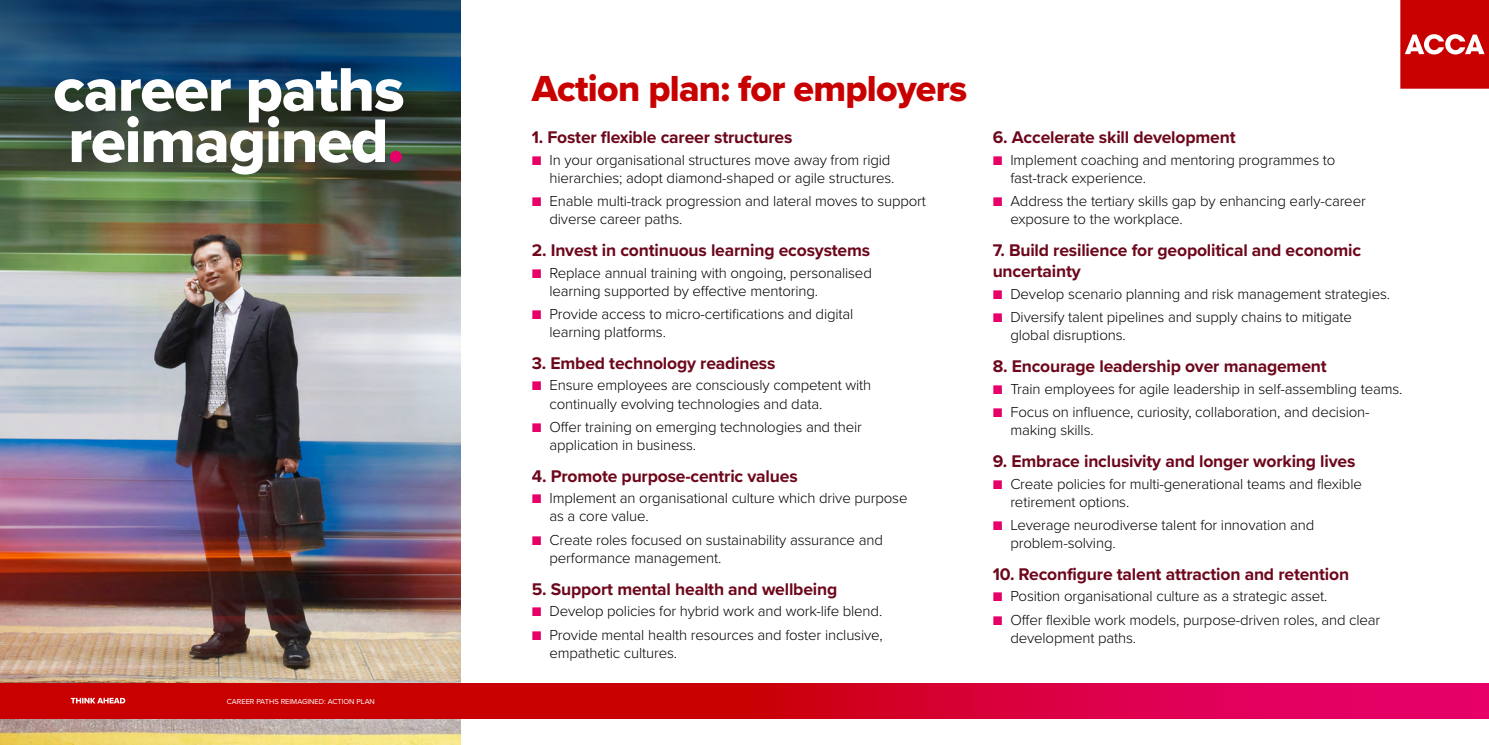
<style>
.page{position:relative;width:1489px;height:745px;background:#fff}
.page>*{position:absolute;margin:0;border:0;box-sizing:border-box;transform-origin:0 0}
.BIG_CHAPTER_HEADING__H1{font:63.75px/51.2px "Proxima Nova Extrabld";letter-spacing:-.02em;color:#fff}
.CHAPTER_HEADING__H2{font:37.5px "Proxima Nova Extrabld";letter-spacing:-.02em;color:#c80000}
.SUB_HEADING__H3{font:700 17.5px/21.2px "Proxima Nova";letter-spacing:-.01em;color:#6d071b}
.BULLETED_LIST__P{font:300 15px/18px "Proxima Nova";letter-spacing:-.01em;color:#000}
.BULLETED_LIST_LAST__P{font:300 15px/18px "Proxima Nova";letter-spacing:-.01em;color:#000}
.t1{font:7.5px "Proxima Nova";color:#fff}
.s1{color:#e60068}
</style>
<div class="page">
<img style="left:0;top:216px;width:461px;height:528px">
<svg style="left:0;top:0;width:461px;height:216px;background:#2d4b4f"></svg>
<svg style="left:1400px;top:0;width:88px;height:89px;background:#cd1b1b"></svg>
<svg style="left:0;top:682px;width:1488px;height:36px;background:#d20628"></svg>
<svg style="left:71px;top:697px;width:54px;height:6px"></svg>
<h1 class="BIG_CHAPTER_HEADING__H1" style="left:53px;top:63px;width:353px">career paths reimagined<span class="s1">.</span></h1>
<h2 class="CHAPTER_HEADING__H2" style="left:531px;top:60px;width:437px">Action plan: for employers</h2>
<h3 class="SUB_HEADING__H3" style="left:531px;top:126px;width:262px">1. Foster flexible career structures</h3>
<p class="BULLETED_LIST__P" style="left:531px;top:150px;width:364px;text-align:right"><span class="s1">■</span> In your organisational structures move away from rigid hierarchies; adopt diamond-shaped or agile structures.</p>
<p class="BULLETED_LIST_LAST__P" style="left:549px;top:191px;width:378px;text-indent:-18px"><span class="s1">■</span> Enable multi-track progression and lateral moves to support diverse career paths.</p>
<h3 class="SUB_HEADING__H3" style="left:531px;top:239px;width:340px">2. Invest in continuous learning ecosystems</h3>
<p class="BULLETED_LIST__P" style="left:549px;top:262px;width:324px;text-indent:-18px"><span class="s1">■</span> Replace annual training with ongoing, personalised learning supported by effective mentoring.</p>
<p class="BULLETED_LIST_LAST__P" style="left:549px;top:304px;width:305px;text-indent:-18px"><span class="s1">■</span> Provide access to micro-certifications and digital learning platforms.</p>
<h3 class="SUB_HEADING__H3" style="left:531px;top:352px;width:245px">3. Embed technology readiness</h3>
<p class="BULLETED_LIST__P" style="left:549px;top:375px;width:323px;text-indent:-18px"><span class="s1">■</span> Ensure employees are consciously competent with continually evolving technologies and data.</p>
<p class="BULLETED_LIST_LAST__P" style="left:549px;top:417px;width:314px;text-indent:-18px"><span class="s1">■</span> Offer training on emerging technologies and their application in business.</p>
<h3 class="SUB_HEADING__H3" style="left:531px;top:464px;width:267px">4. Promote purpose-centric values</h3>
<p class="BULLETED_LIST__P" style="left:549px;top:488px;width:359px;text-indent:-18px"><span class="s1">■</span> Implement an organisational culture which drive purpose as a core value.</p>
<p class="BULLETED_LIST_LAST__P" style="left:549px;top:529px;width:335px;text-indent:-18px"><span class="s1">■</span> Create roles focused on sustainability assurance and performance management.</p>
<h3 class="SUB_HEADING__H3" style="left:531px;top:577px;width:307px">5. Support mental health and wellbeing</h3>
<p class="BULLETED_LIST__P" style="left:531px;top:601px;width:352px"><span class="s1">■</span> Develop policies for hybrid work and work-life blend.</p>
<p class="BULLETED_LIST_LAST__P" style="left:549px;top:624px;width:334px;text-indent:-18px"><span class="s1">■</span> Provide mental health resources and foster inclusive, empathetic cultures.</p>
<p class="t1" style="left:227px;top:695px;width:149px">CAREER PATHS REIMAGINED: ACTION PLAN</p>
<h3 class="SUB_HEADING__H3" style="left:992px;top:126px;width:244px">6. Accelerate skill development</h3>
<p class="BULLETED_LIST__P" style="left:1010px;top:150px;width:326px;text-indent:-18px"><span class="s1">■</span> Implement coaching and mentoring programmes to fast-track experience.</p>
<p class="BULLETED_LIST_LAST__P" style="left:1010px;top:191px;width:357px;text-indent:-18px"><span class="s1">■</span> Address the tertiary skills gap by enhancing early-career exposure to the workplace.</p>
<h3 class="SUB_HEADING__H3" style="left:992px;top:239px;width:370px">7. Build resilience for geopolitical and economic uncertainty</h3>
<p class="BULLETED_LIST__P" style="left:992px;top:284px;width:399px"><span class="s1">■</span> Develop scenario planning and risk management strategies.</p>
<p class="BULLETED_LIST_LAST__P" style="left:1010px;top:307px;width:343px;text-indent:-18px"><span class="s1">■</span> Diversify talent pipelines and supply chains to mitigate global disruptions.</p>
<h3 class="SUB_HEADING__H3" style="left:992px;top:355px;width:335px">8. Encourage leadership over management</h3>
<p class="BULLETED_LIST__P" style="left:992px;top:378px;width:411px"><span class="s1">■</span> Train employees for agile leadership in self-assembling teams.</p>
<p class="BULLETED_LIST_LAST__P" style="left:1010px;top:402px;width:361px;text-indent:-18px"><span class="s1">■</span> Focus on influence, curiosity, collaboration, and decision&shy;making skills.</p>
<h3 class="SUB_HEADING__H3" style="left:992px;top:450px;width:364px">9. Embrace inclusivity and longer working lives</h3>
<p class="BULLETED_LIST__P" style="left:1010px;top:473px;width:353px;text-indent:-18px"><span class="s1">■</span> Create policies for multi-generational teams and flexible retirement options.</p>
<p class="BULLETED_LIST_LAST__P" style="left:1010px;top:515px;width:305px;text-indent:-18px"><span class="s1">■</span> Leverage neurodiverse talent for innovation and problem-solving.</p>
<h3 class="SUB_HEADING__H3" style="left:992px;top:562px;width:358px">10. Reconfigure talent attraction and retention</h3>
<p class="BULLETED_LIST__P" style="left:992px;top:586px;width:336px"><span class="s1">■</span> Position organisational culture as a strategic asset.</p>
<p class="BULLETED_LIST__P" style="left:1010px;top:609px;width:371px;text-indent:-18px"><span class="s1">■</span> Offer flexible work models, purpose-driven roles, and clear development paths.</p>
</div>
